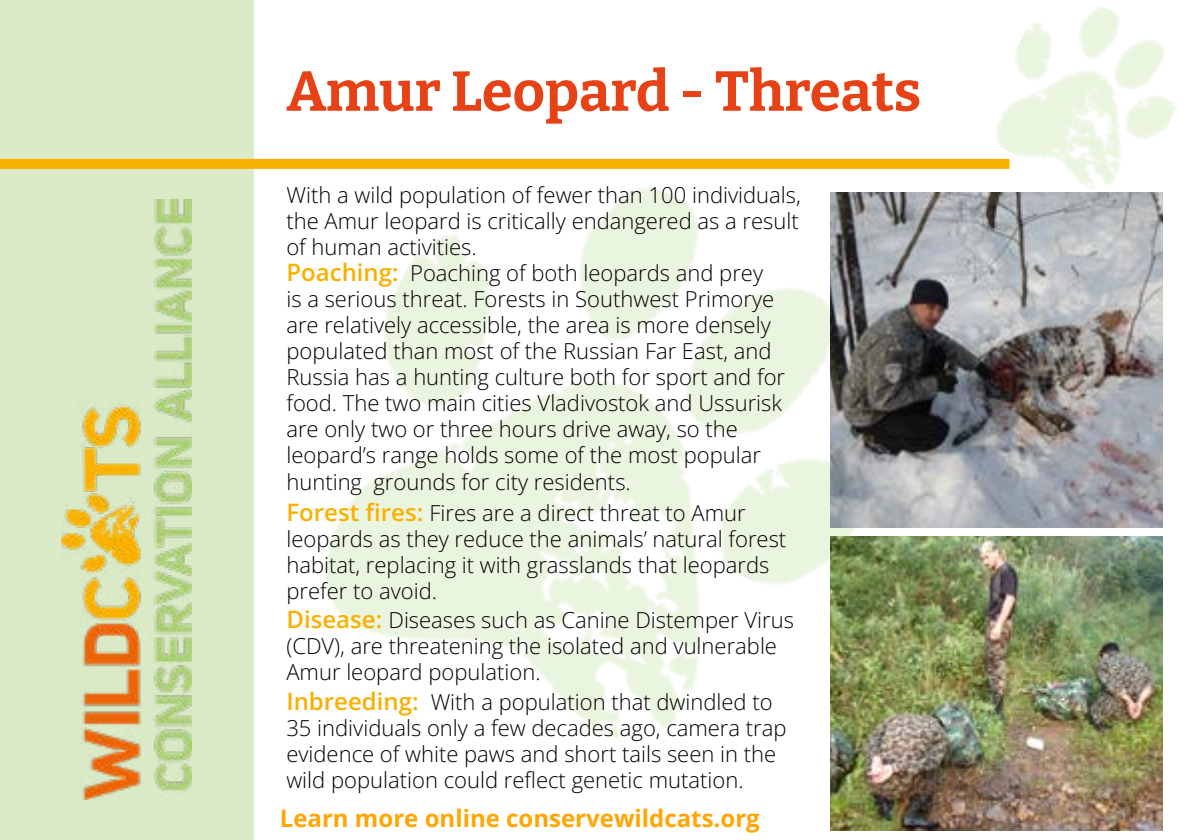
<style>
.page{position:relative;width:1191px;height:840px;background:#fff}
.page>*{position:absolute;margin:0;border:0;box-sizing:border-box;transform-origin:0 0}
.t1{font:700 56px "Bitter";color:#e74116}
.t2{font:700 24px "Open Sans";color:#ffa603}
.t3{font:300 22px/26px "Open Sans";color:#000}
.s1{font-weight:600;font-size:24px;color:#f9b000}
</style>
<div class="page">
<img style="left:259px;top:158px;width:691px;height:643px">
<img style="left:975px;top:7px;width:201px;height:201px">
<div style="left:0;top:0;width:254px;height:839px;background:#dcebc7"></div>
<div style="left:0;top:159px;width:1009px;height:10px;background:#f9b000"></div>
<img style="left:831px;top:193px;width:331px;height:334px">
<img style="left:831px;top:536px;width:331px;height:293px">
<img style="left:62px;top:199px;width:130px;height:599px">
<h1 class="t1" style="left:286px;top:56px;width:636px">Amur Leopard - Threats</h1>
<p class="t3" style="left:286px;top:181px;width:516px">With a wild population of fewer than 100 individuals, the Amur leopard is critically endangered as a result of human activities.<br><span class="s1">Poaching:</span> Poaching of both leopards and prey<br>is a serious threat. Forests in Southwest Primorye are relatively accessible, the area is more densely populated than most of the Russian Far East, and Russia has a hunting culture both for sport and for food. The two main cities Vladivostok and Ussurisk are only two or three hours drive away, so the leopard’s range holds some of the most popular hunting grounds for city residents.</p>
<p class="t3" style="left:286px;top:498px;width:501px"><span class="s1">Forest fires:</span> Fires are a direct threat to Amur leopards as they reduce the animals’ natural forest habitat, replacing it with grasslands that leopards prefer to avoid.</p>
<p class="t3" style="left:286px;top:606px;width:509px"><span class="s1">Disease:</span> Diseases such as Canine Distemper Virus (CDV), are threatening the isolated and vulnerable<br>Amur leopard population.</p>
<p class="t3" style="left:286px;top:688px;width:502px"><span class="s1">Inbreeding:</span> With a population that dwindled to 35 individuals only a few decades ago, camera trap evidence of white paws and short tails seen in the wild population could reflect genetic mutation.</p>
<p class="t2" style="left:280px;top:801px;width:481px">Learn more online conservewildcats.org</p>
</div>
